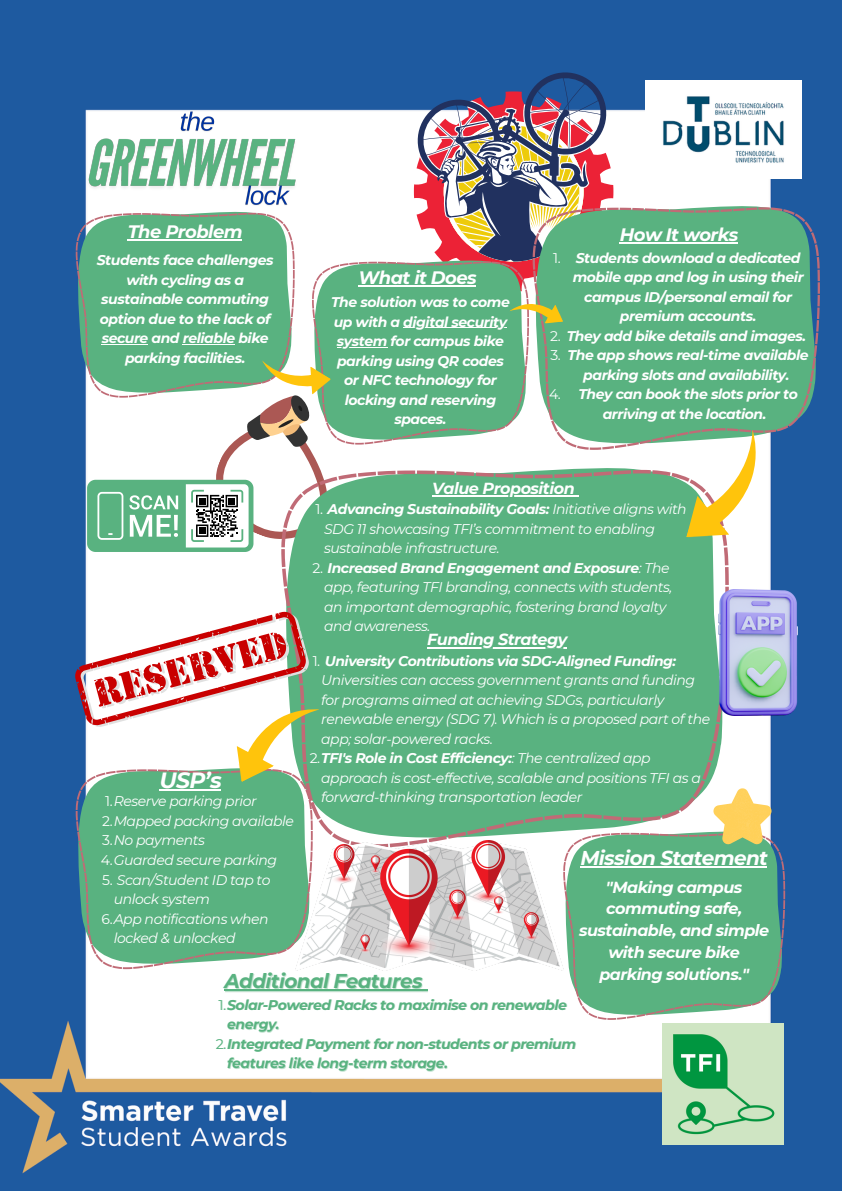
<style>
.page{position:relative;width:842px;height:1191px;background:#fff}
.page>*{position:absolute;margin:0;border:0;box-sizing:border-box;transform-origin:0 0}
.t1{font:italic 700 22px "Montserrat";color:#fff}
.t2{font:italic 700 20px "Montserrat";letter-spacing:-.03em;color:#59b280}
.t3{font:italic 700 20px "Montserrat";letter-spacing:-.03em;color:#fff}
.t4{font:italic 700 18px "Montserrat";letter-spacing:-.03em;color:#fff}
.t5{font:italic 700 16px/21.8px "Montserrat";letter-spacing:-.03em;color:#fff;text-align:center}
.t6{font:italic 14px/19.5px "Montserrat";letter-spacing:-.03em;color:#fff}
.t7{font:italic 700 14px/19.5px "Montserrat";letter-spacing:-.03em;color:#fff;text-align:center}
.t8{font:italic 700 14px "Montserrat";letter-spacing:-.03em;color:#59b280}
.t9{font:14px "Montserrat";color:#fff}
.s1{font-weight:400;font-style:normal}
.s2{font-style:normal}
.s3{font-weight:700}
.s4{font-weight:400;font-style:normal;color:rgb(89 178 128/.4)}
</style>
<div class="page">
<img style="left:0;top:0;width:842px;height:1190px">
<div style="left:281px;top:470px;width:448px;height:370px;background:#59b280"></div>
<img style="left:718px;top:589px;width:79px;height:126px">
<svg style="left:76px;top:789px;width:237px;height:180px;background:#63b388"></svg>
<img style="left:645px;top:80px;width:156px;height:99px">
<img style="left:296px;top:840px;width:267px;height:130px">
<svg style="left:75px;top:610px;width:248px;height:179px"></svg>
<svg style="left:563px;top:832px;width:222px;height:187px"></svg>
<svg style="left:565px;top:787px;width:217px;height:228px;background:#72b78d"></svg>
<svg style="left:613px;top:207px;width:207px;height:243px;background:#59ab83"></svg>
<img style="left:663px;top:1023px;width:121px;height:121px">
<hr style="left:160px;top:789px;width:61px;height:1px;background:#fff">
<hr style="left:580px;top:866px;width:187px;height:1px;background:#fff">
<hr style="left:224px;top:989px;width:198px;height:2px;background:#59b280">
<hr style="left:620px;top:242px;width:118px;height:2px;background:#fff">
<svg style="left:77px;top:69px;width:536px;height:486px"></svg>
<svg style="left:675px;top:427px;width:106px;height:129px"></svg>
<hr style="left:427px;top:646px;width:140px;height:2px;background:#fff">
<h4 class="t4" style="left:128px;top:220px;width:117px">The Problem</h4>
<h6 class="t7" style="left:97px;top:251px;width:178px">Students face challenges with cycling as a sustainable commuting option due to the lack of secure and reliable bike parking facilities.</h6>
<p class="t4" style="left:358px;top:266px;width:120px">What it Does</p>
<p class="t7" style="left:331px;top:292px;width:180px;text-align:left">The solution was to come up with a digital security</p>
<p class="t7" style="left:337px;top:331px;width:169px">system for campus bike parking using QR codes or NFC technology for locking and reserving spaces.</p>
<p class="t9" style="left:553px;top:249px;width:9px">1.</p>
<p class="t4" style="left:620px;top:223px;width:120px">How It works</p>
<p class="t7" style="left:573px;top:248px;width:233px">Students download a dedicated mobile app and log in using their campus ID/personal email for premium accounts.</p>
<h4 class="t7" style="left:550px;top:326px;width:257px"><span class="s1">2.</span> They add bike details and images.</h4>
<h6 class="t7" style="left:568px;top:345px;width:243px">The app shows real-time available parking slots and availability.</h6>
<p class="t9" style="left:550px;top:346px;width:12px">3.</p>
<p class="t9" style="left:549px;top:385px;width:13px">4.</p>
<p class="t7" style="left:578px;top:384px;width:221px">They can book the slots prior to arriving at the location.</p>
<p class="t5" style="left:432px;top:477px;width:144px">Value Proposition</p>
<p class="t6" style="left:324px;top:499px;width:364px;text-indent:-9px"><span class="s2">1.</span> <span class="s3">Advancing Sustainability Goals:</span> Initiative aligns with<br>SDG 11 showcasing TFI’s commitment to enabling sustainable infrastructure.</p>
<p class="t6" style="left:324px;top:558px;width:350px;text-indent:-11px"><span class="s2">2.</span> <span class="s3">Increased Brand Engagement and Exposure</span>: The app, featuring TFI branding, connects with students, an important demographic, fostering brand loyalty and awareness.</p>
<p class="t5" style="left:427px;top:628px;width:142px">Funding Strategy</p>
<p class="t6" style="left:321px;top:651px;width:390px;text-indent:-9px"><span class="s2">1.</span> <span class="s3">University Contributions via SDG-Aligned Funding:<br></span>Universities can access government grants and funding for programs aimed at achieving SDGs, particularly renewable energy (SDG 7). Which is a proposed part of the app; solar-powered racks.</p>
<p class="t6" style="left:321px;top:748px;width:381px;text-indent:-11px"><span class="s2">2.</span><span class="s3">TFI's Role in Cost Efficiency:</span>: The centralized app approach is cost-effective, scalable and positions TFI as a forward-thinking transportation leader</p>
<p class="t1" style="left:160px;top:766px;width:64px">USP’s</p>
<p class="t6" style="left:105px;top:791px;width:153px"><span class="s2">1.</span>Reserve parking prior</p>
<p class="t6" style="left:102px;top:811px;width:193px"><span class="s2">2.</span>Mapped packing available</p>
<p class="t6" style="left:102px;top:830px;width:104px"><span class="s2">3.</span>No payments</p>
<p class="t6" style="left:101px;top:850px;width:178px"><span class="s2">4.</span>Guarded secure parking</p>
<h4 class="t6" style="left:114px;top:869px;width:158px;text-indent:-11px"><span class="s2">5.</span> Scan/Student ID tap to unlock system</h4>
<p class="t6" style="left:114px;top:908px;width:157px;text-indent:-12px"><span class="s2">6.</span>App notifications when locked &amp; unlocked</p>
<p class="t3" style="left:580px;top:845px;width:189px">Mission Statement</p>
<p class="t5" style="left:579px;top:875px;width:192px">"Making campus commuting safe, sustainable, and simple with secure bike parking solutions."</p>
<p class="t2" style="left:224px;top:968px;width:200px">Additional Features</p>
<p class="t8" style="left:219px;top:995px;width:349px"><span class="s4">1.</span>Solar-Powered Racks to maximise on renewable</p>
<p class="t8" style="left:227px;top:1015px;width:54px">energy.</p>
<h5 class="t8" style="left:216px;top:1034px;width:361px"><span class="s4">2.</span>Integrated Payment for non-students or premium</h5>
<p class="t8" style="left:227px;top:1054px;width:222px">features like long-term storage.</p>
</div>
